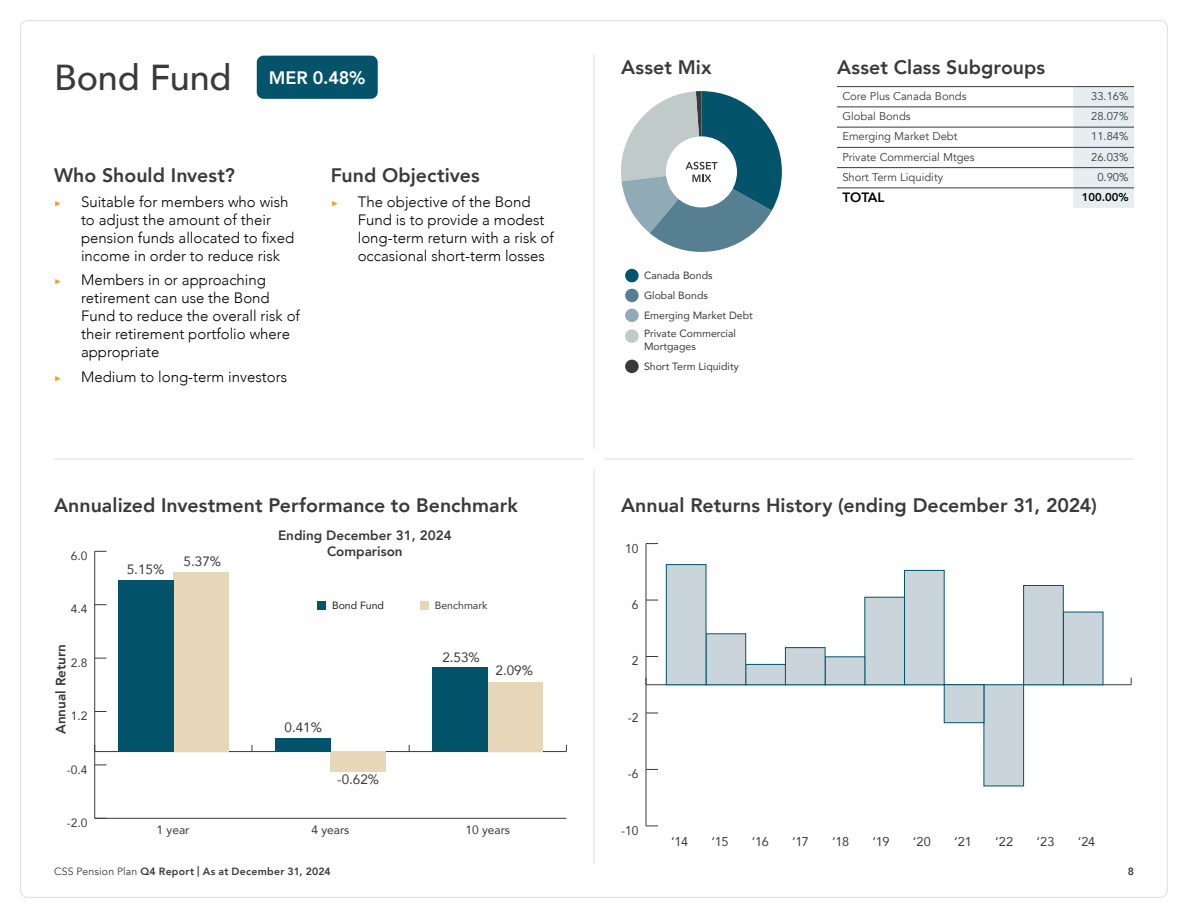
<style>
.page{position:relative;width:1188px;height:918px;background:#fff}
.page>*{position:absolute;margin:0;border:0;box-sizing:border-box;transform-origin:0 0}
.t1{font:500 36px "Avenir";letter-spacing:-.005em;color:#3a3a3a}
.t2{font:800 19.5px "Avenir";letter-spacing:.005em;color:#3a3a3a}
.t3{font:800 18px "Avenir";color:#fff}
.t4{font:300 15px/18px "Avenir";color:#000}
.t5{font:800 13.5px/16.2px "Avenir";color:#3a3a3a;text-align:center}
.t6{font:13.5px "Avenir";color:#3a3a3a}
.t7{font:800 13.5px "Avenir";color:#000}
.t8{font:12.75px "Avenir";letter-spacing:-.01em;color:#3a3a3a}
.t9{font:12.75px "Avenir";letter-spacing:-.01em;color:#3a3a3a;scale:.95 1}
.t10{font:300 12.75px "Montserrat";color:#f4a11e}
.t11{font:12px "Avenir";color:#3a3a3a}
.t12{font:11.25px "Avenir";color:#3a3a3a}
.t13{font:800 11.25px "Avenir";color:#000}
.t14{font:10.5px/18.6px "Avenir";color:#3a3a3a}
.t15{font:800 10.5px "Avenir";letter-spacing:.025em;color:#3a3a3a}
.t16{font:10.5px "Avenir";color:#231f20}
.s1{font-weight:400}
</style>
<div class="page">
<hr style="left:95px;top:751px;width:471px;height:1px;background:#3a3a3a">
<hr style="left:94px;top:551px;width:1px;height:267px;background:#3a3a3a">
<svg style="left:95px;top:765px;width:12px;height:1px"></svg>
<svg style="left:95px;top:711px;width:12px;height:1px"></svg>
<svg style="left:95px;top:658px;width:12px;height:1px"></svg>
<svg style="left:95px;top:604px;width:12px;height:1px"></svg>
<svg style="left:95px;top:551px;width:12px;height:1px"></svg>
<div style="left:173px;top:572px;width:55px;height:180px;background:#e6d7b8"></div>
<div style="left:331px;top:752px;width:55px;height:20px;background:#e6d7b8"></div>
<div style="left:488px;top:682px;width:55px;height:70px;background:#e6d7b8"></div>
<div style="left:118px;top:580px;width:55px;height:172px;background:#03536b"></div>
<div style="left:276px;top:738px;width:55px;height:14px;background:#03536b"></div>
<div style="left:433px;top:667px;width:55px;height:85px;background:#03536b"></div>
<hr style="left:95px;top:818px;width:471px;height:1px;background:#3a3a3a">
<div style="left:317px;top:601px;width:8px;height:8px;background:#03536b"></div>
<div style="left:420px;top:601px;width:8px;height:8px;background:#e6d7b8"></div>
<hr style="left:646px;top:684px;width:485px;height:1px;background:#3a3a3a">
<hr style="left:646px;top:544px;width:1px;height:282px;background:#3a3a3a">
<svg style="left:646px;top:826px;width:12px;height:1px"></svg>
<svg style="left:646px;top:713px;width:12px;height:1px"></svg>
<svg style="left:646px;top:600px;width:12px;height:1px"></svg>
<svg style="left:646px;top:543px;width:12px;height:1px"></svg>
<div style="left:1063px;top:612px;width:40px;height:73px;background:#c9d5db"></div>
<div style="left:1024px;top:586px;width:39px;height:99px;background:#c9d5db"></div>
<div style="left:1023px;top:585px;width:41px;height:100px;border:1px solid #03536b"></div>
<div style="left:984px;top:685px;width:40px;height:101px;background:#c9d5db"></div>
<div style="left:984px;top:684px;width:40px;height:102px;border:1px solid #03536b"></div>
<div style="left:944px;top:685px;width:40px;height:38px;background:#c9d5db"></div>
<div style="left:944px;top:684px;width:40px;height:39px;border:1px solid #03536b"></div>
<div style="left:905px;top:570px;width:39px;height:115px;background:#c9d5db"></div>
<div style="left:904px;top:570px;width:41px;height:115px;border:1px solid #03536b"></div>
<div style="left:865px;top:597px;width:40px;height:88px;background:#c9d5db"></div>
<div style="left:864px;top:597px;width:41px;height:88px;border:1px solid #03536b"></div>
<div style="left:825px;top:657px;width:40px;height:28px;background:#c9d5db"></div>
<div style="left:825px;top:656px;width:40px;height:29px;border:1px solid #03536b"></div>
<div style="left:785px;top:648px;width:40px;height:37px;background:#c9d5db"></div>
<div style="left:785px;top:647px;width:41px;height:38px;border:1px solid #03536b"></div>
<div style="left:746px;top:664px;width:39px;height:21px;background:#c9d5db"></div>
<div style="left:745px;top:664px;width:41px;height:21px;border:1px solid #03536b"></div>
<div style="left:706px;top:634px;width:40px;height:51px;background:#c9d5db"></div>
<div style="left:706px;top:633px;width:40px;height:52px;border:1px solid #03536b"></div>
<div style="left:666px;top:565px;width:40px;height:120px;background:#c9d5db"></div>
<div style="left:666px;top:564px;width:40px;height:121px;border:1px solid #03536b"></div>
<svg style="left:621px;top:91px;width:161px;height:161px"></svg>
<div style="left:625px;top:329px;width:14px;height:14px;background:#c0cac9;border-radius:50%"></div>
<div style="left:625px;top:309px;width:14px;height:13px;background:#91abb6;border-radius:50%"></div>
<div style="left:625px;top:289px;width:14px;height:13px;background:#568091;border-radius:50%"></div>
<div style="left:625px;top:269px;width:14px;height:13px;background:#03536b;border-radius:50%"></div>
<div style="left:625px;top:360px;width:14px;height:13px;background:#3a3a3a;border-radius:50%"></div>
<div style="left:1073px;top:87px;width:61px;height:121px;background:#e6eef1"></div>
<hr style="left:837px;top:86px;width:236px;height:1px;background:#3a3a3a">
<hr style="left:1073px;top:86px;width:61px;height:1px;background:#3a3a3a">
<hr style="left:837px;top:106px;width:236px;height:1px;background:#3a3a3a">
<hr style="left:1073px;top:106px;width:61px;height:1px;background:#3a3a3a">
<hr style="left:837px;top:127px;width:236px;height:1px;background:#3a3a3a">
<hr style="left:1073px;top:127px;width:61px;height:1px;background:#3a3a3a">
<hr style="left:837px;top:147px;width:236px;height:1px;background:#3a3a3a">
<hr style="left:1073px;top:147px;width:61px;height:1px;background:#3a3a3a">
<hr style="left:837px;top:167px;width:236px;height:1px;background:#3a3a3a">
<hr style="left:1073px;top:167px;width:61px;height:1px;background:#3a3a3a">
<hr style="left:837px;top:188px;width:236px;height:1px;background:#3a3a3a">
<hr style="left:1073px;top:188px;width:61px;height:1px;background:#3a3a3a">
<hr style="left:594px;top:54px;width:1px;height:394px;background:#dedede">
<hr style="left:594px;top:470px;width:1px;height:394px;background:#dedede">
<hr style="left:54px;top:459px;width:529px;height:1px;background:#dedede">
<hr style="left:604px;top:459px;width:530px;height:1px;background:#dedede">
<div style="left:257px;top:56px;width:121px;height:43px;background:#03546b;border-radius:7px"></div>
<h1 class="t1" style="left:54px;top:46px;width:179px">Bond Fund</h1>
<p class="t3" style="left:269px;top:63px;width:98px">MER 0.48%</p>
<h2 class="t2" style="left:54px;top:160px;width:182px">Who Should Invest?</h2>
<p class="t10" style="left:54px;top:193px;width:9px">▶</p>
<p class="t4" style="left:81px;top:192px;width:215px">Suitable for members who wish to adjust the amount of their pension funds allocated to fixed income in order to reduce risk</p>
<p class="t10" style="left:54px;top:272px;width:9px">▶</p>
<p class="t4" style="left:81px;top:271px;width:221px">Members in or approaching retirement can use the Bond<br>Fund to reduce the overall risk of their retirement portfolio where appropriate</p>
<p class="t10" style="left:54px;top:369px;width:9px">▶</p>
<p class="t4" style="left:81px;top:368px;width:208px">Medium to long-term investors</p>
<h2 class="t2" style="left:331px;top:160px;width:151px">Fund Objectives</h2>
<p class="t10" style="left:331px;top:193px;width:9px">▶</p>
<p class="t4" style="left:358px;top:192px;width:198px">The objective of the Bond<br>Fund is to provide a modest long-term return with a risk of occasional short-term losses</p>
<h2 class="t2" style="left:621px;top:52px;width:92px">Asset Mix</h2>
<p class="t14" style="left:644px;top:266px;width:70px">Canada Bonds</p>
<p class="t14" style="left:644px;top:286px;width:65px">Global Bonds</p>
<p class="t14" style="left:644px;top:306px;width:110px">Emerging Market Debt<br>Private Commercial</p>
<p class="t14" style="left:644px;top:337px;width:53px">Mortgages</p>
<p class="t14" style="left:644px;top:357px;width:96px">Short Term Liquidity</p>
<h2 class="t2" style="left:837px;top:52px;width:210px">Asset Class Subgroups</h2>
<p class="t12" style="left:842px;top:89px;width:126px">Core Plus Canada Bonds</p>
<p class="t12" style="left:1091px;top:89px;width:39px">33.16%</p>
<p class="t12" style="left:842px;top:110px;width:70px">Global Bonds</p>
<p class="t12" style="left:1091px;top:110px;width:39px">28.07%</p>
<p class="t12" style="left:842px;top:130px;width:117px">Emerging Market Debt</p>
<p class="t12" style="left:1091px;top:130px;width:39px">11.84%</p>
<p class="t12" style="left:842px;top:150px;width:134px">Private Commercial Mtges</p>
<p class="t12" style="left:1091px;top:150px;width:39px">26.03%</p>
<p class="t12" style="left:842px;top:170px;width:102px">Short Term Liquidity</p>
<p class="t12" style="left:1097px;top:170px;width:33px">0.90%</p>
<p class="t7" style="left:842px;top:187px;width:44px">TOTAL</p>
<p class="t13" style="left:1082px;top:188px;width:48px">100.00%</p>
<h2 class="t2" style="left:54px;top:490px;width:465px">Annualized Investment Performance to Benchmark</h2>
<h2 class="t2" style="left:621px;top:490px;width:477px">Annual Returns History (ending December 31, 2024)</h2>
<p class="t5" style="left:278px;top:527px;width:175px">Ending December 31, 2024<br>Comparison</p>
<p class="t9" style="left:625px;top:538px;width:16px">10</p>
<p class="t11" style="left:71px;top:546px;width:18px">6.0</p>
<p class="t6" style="left:184px;top:551px;width:39px">5.37%</p>
<p class="t6" style="left:127px;top:558px;width:39px">5.15%</p>
<p class="t11" style="left:71px;top:600px;width:18px">4.4</p>
<p class="t5" style="left:53px;top:734px;width:92px;rotate:-90deg">Annual Return</p>
<p class="t11" style="left:71px;top:653px;width:18px">2.8</p>
<p class="t11" style="left:71px;top:706px;width:18px">1.2</p>
<p class="t11" style="left:67px;top:760px;width:22px">-0.4</p>
<p class="t11" style="left:67px;top:813px;width:22px">-2.0</p>
<p class="t16" style="left:332px;top:597px;width:53px">Bond Fund</p>
<p class="t14" style="left:435px;top:596px;width:54px">Benchmark</p>
<p class="t6" style="left:285px;top:717px;width:39px">0.41%</p>
<p class="t6" style="left:337px;top:769px;width:44px">-0.62%</p>
<p class="t6" style="left:442px;top:646px;width:39px">2.53%</p>
<p class="t6" style="left:496px;top:660px;width:39px">2.09%</p>
<p class="t11" style="left:157px;top:820px;width:34px">1 year</p>
<p class="t11" style="left:311px;top:820px;width:40px">4 years</p>
<p class="t11" style="left:465px;top:820px;width:46px">10 years</p>
<p class="t9" style="left:632px;top:594px;width:9px">6</p>
<p class="t9" style="left:632px;top:651px;width:9px">2</p>
<p class="t9" style="left:628px;top:707px;width:13px">-2</p>
<p class="t9" style="left:628px;top:764px;width:13px">-6</p>
<p class="t9" style="left:621px;top:820px;width:20px">-10</p>
<p class="t8" style="left:671px;top:832px;width:18px">‘14</p>
<p class="t8" style="left:711px;top:832px;width:19px">‘15</p>
<p class="t8" style="left:752px;top:832px;width:19px">‘16</p>
<p class="t8" style="left:792px;top:832px;width:18px">‘17</p>
<p class="t8" style="left:832px;top:832px;width:19px">‘18</p>
<p class="t8" style="left:873px;top:832px;width:18px">‘19</p>
<p class="t8" style="left:913px;top:832px;width:19px">‘20</p>
<p class="t8" style="left:954px;top:832px;width:19px">‘21</p>
<p class="t8" style="left:995px;top:832px;width:19px">‘22</p>
<p class="t8" style="left:1036px;top:832px;width:19px">‘23</p>
<p class="t8" style="left:1078px;top:832px;width:19px">‘24</p>
<p class="t15" style="left:54px;top:863px;width:278px"><span class="s1">CSS Pension Plan</span> Q4 Report | As at December 31, 2024</p>
<p class="t15" style="left:1128px;top:863px;width:8px">8</p>
</div>
